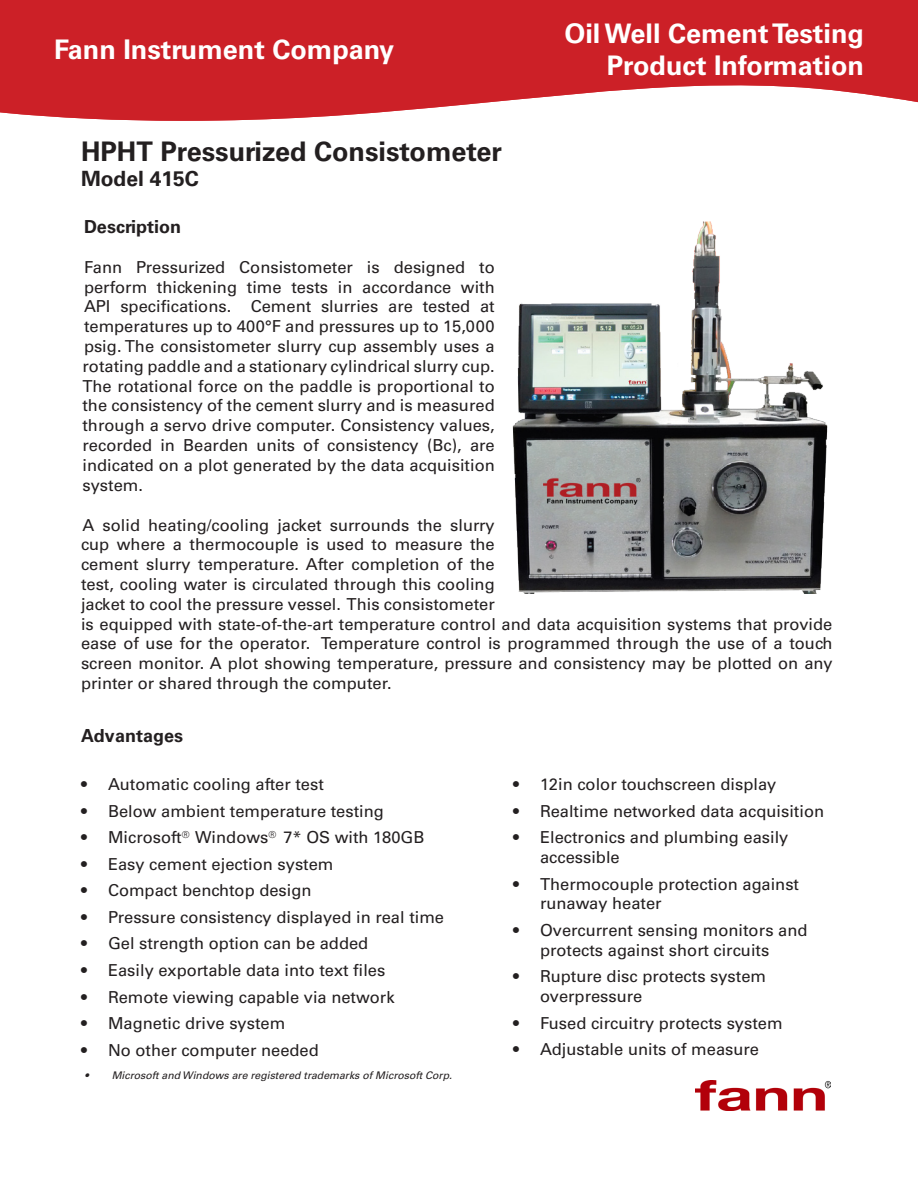
<style>
.page{position:relative;width:918px;height:1188px;background:#fff}
.page>*{position:absolute;margin:0;border:0;box-sizing:border-box;transform-origin:0 0}
.t1{font:700 27px/32.4px "Univers LT Std";color:#fff;text-align:right}
.t2{font:700 27px "Univers LT Std";color:#231f20}
.t3{font:700 21px "Univers LT Std";color:#231f20}
.t4{font:700 18px "Univers LT Std";color:#231f20}
.Body_Text{font:16.5px/19.8px "Univers LT Std";color:#231f20}
.t5{font:italic 10.5px "Univers LT Std";color:#231f20}
</style>
<div class="page">
<svg style="left:0;top:0;width:918px;height:121px;fill:#cc2027"></svg>
<img style="left:695px;top:1080px;width:135px;height:30px">
<img style="left:512px;top:221px;width:316px;height:373px">
<p class="t1" style="left:54px;top:33px;width:342px">Fann Instrument Company</p>
<p class="t1" style="left:564px;top:17px;width:301px">Oil Well Cement Testing<br>Product Information</p>
<p class="t2" style="left:81px;top:136px;width:423px">HPHT Pressurized Consistometer</p>
<p class="t3" style="left:81px;top:167px;width:119px">Model 415C</p>
<p class="t4" style="left:84px;top:216px;width:99px">Description</p>
<p class="Body_Text" style="left:82px;top:257px;width:414px;text-align:justify">Fann Pressurized Consistometer is designed to perform thickening time tests in accordance with API specifications. Cement slurries are tested at temperatures up to 400°F and pressures up to 15,000 psig. The consistometer slurry cup assembly uses a rotating paddle and a stationary cylindrical slurry cup.<br>The rotational force on the paddle is proportional to the consistency of the cement slurry and is measured through a servo drive computer. Consistency values, recorded in Bearden units of consistency (Bc), are indicated on a plot generated by the data acquisition system.</p>
<p class="Body_Text" style="left:81px;top:515px;width:753px">A solid heating/cooling jacket surrounds the slurry<br>cup where a thermocouple is used to measure the<br>cement slurry temperature. After completion of the<br>test, cooling water is circulated through this cooling<br>jacket to cool the pressure vessel. This consistometer<br>is equipped with state-of-the-art temperature control and data acquisition systems that provide ease of use for the operator. Temperature control is programmed through the use of a touch screen monitor. A plot showing temperature, pressure and consistency may be plotted on any printer or shared through the computer.</p>
<p class="t4" style="left:81px;top:725px;width:104px">Advantages</p>
<p class="Body_Text" style="left:81px;top:774px;width:244px">• Automatic cooling after test</p>
<p class="Body_Text" style="left:81px;top:801px;width:304px">• Below ambient temperature testing</p>
<p class="Body_Text" style="left:81px;top:828px;width:345px">• Microsoft<sup>®</sup> Windows<sup>®</sup> 7* OS with 180GB</p>
<p class="Body_Text" style="left:81px;top:854px;width:254px">• Easy cement ejection system</p>
<p class="Body_Text" style="left:81px;top:881px;width:232px">• Compact benchtop design</p>
<p class="Body_Text" style="left:81px;top:907px;width:365px">• Pressure consistency displayed in real time</p>
<p class="Body_Text" style="left:81px;top:934px;width:289px">• Gel strength option can be added</p>
<p class="Body_Text" style="left:81px;top:960px;width:306px">• Easily exportable data into text files</p>
<p class="Body_Text" style="left:81px;top:987px;width:315px">• Remote viewing capable via network</p>
<p class="Body_Text" style="left:81px;top:1013px;width:206px">• Magnetic drive system</p>
<p class="Body_Text" style="left:81px;top:1040px;width:239px">• No other computer needed</p>
<p class="t5" style="left:85px;top:1069px;width:369px">• Microsoft and Windows are registered trademarks of Microsoft Corp.</p>
<p class="Body_Text" style="left:513px;top:774px;width:265px">• 12in color touchscreen display</p>
<p class="Body_Text" style="left:513px;top:801px;width:313px">• Realtime networked data acquisition</p>
<p class="Body_Text" style="left:540px;top:828px;width:250px;text-indent:-27px">• Electronics and plumbing easily accessible</p>
<p class="Body_Text" style="left:540px;top:874px;width:261px;text-indent:-27px">• Thermocouple protection against runaway heater</p>
<p class="Body_Text" style="left:540px;top:920px;width:269px;text-indent:-27px">• Overcurrent sensing monitors and protects against short circuits</p>
<p class="Body_Text" style="left:540px;top:967px;width:228px;text-indent:-27px">• Rupture disc protects system overpressure</p>
<p class="Body_Text" style="left:513px;top:1013px;width:271px">• Fused circuitry protects system</p>
<p class="Body_Text" style="left:513px;top:1040px;width:248px">• Adjustable units of measure</p>
</div>
